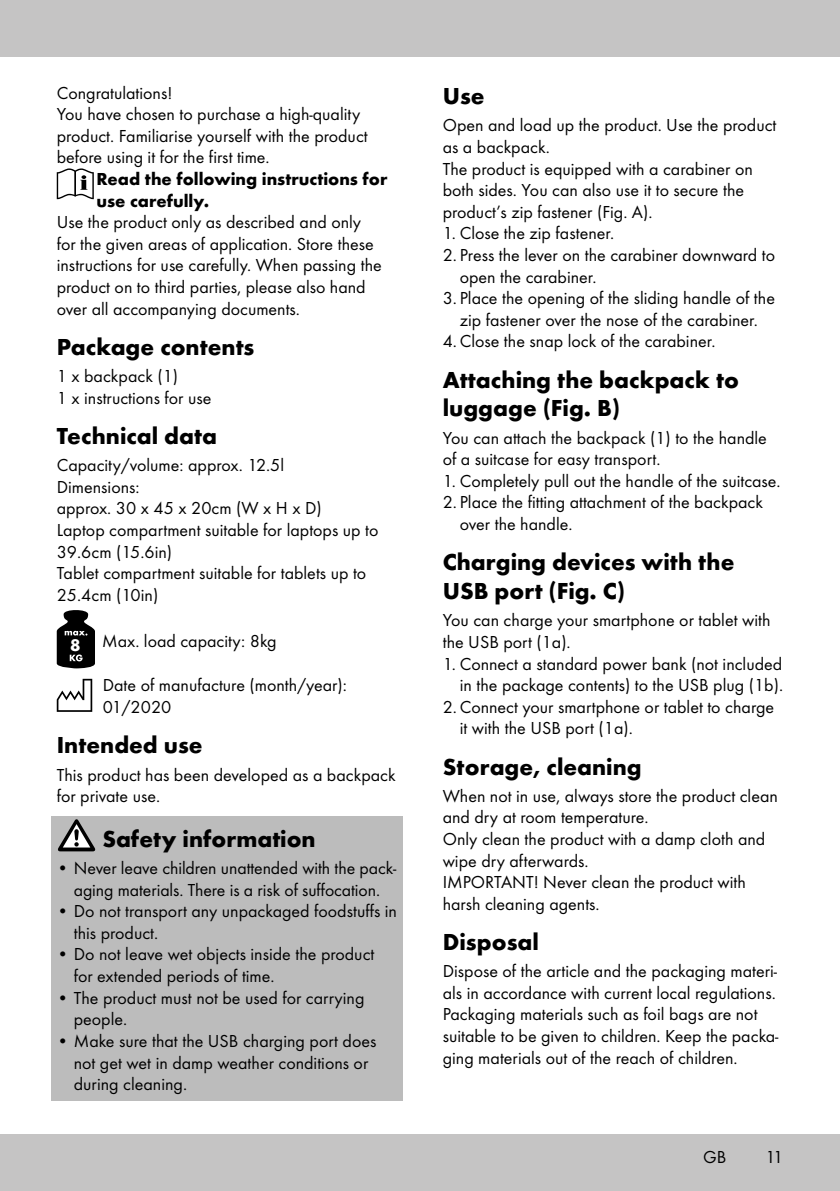
<style>
.page{position:relative;width:840px;height:1191px;background:#fff}
.page>*{position:absolute;margin:0;border:0;box-sizing:border-box;transform-origin:0 0}
.t1{font:700 24px/28.8px "Futura TOT";color:#000}
.t2{font:18px/21.6px "Futura TOT Boo";color:#000}
.t3{font:700 18px/21.6px "Futura TOT";color:#000}
</style>
<div class="page">
<div style="left:0;top:1134px;width:839px;height:57px;background:#c5c4c4"></div>
<div style="left:0;top:0;width:839px;height:57px;background:#c5c4c4"></div>
<div style="left:51px;top:816px;width:352px;height:41px;background:#bcbcbc"></div>
<div style="left:51px;top:849px;width:352px;height:56px;background:#bcbcbc"></div>
<div style="left:51px;top:892px;width:352px;height:57px;background:#bcbcbc"></div>
<div style="left:51px;top:935px;width:352px;height:57px;background:#bcbcbc"></div>
<div style="left:51px;top:978px;width:352px;height:57px;background:#bcbcbc"></div>
<div style="left:51px;top:1022px;width:352px;height:78px;background:#bcbcbc"></div>
<svg style="left:57px;top:168px;width:37px;height:31px"></svg>
<svg style="left:57px;top:610px;width:38px;height:58px"></svg>
<svg style="left:57px;top:679px;width:35px;height:33px"></svg>
<svg style="left:58px;top:819px;width:37px;height:32px"></svg>
<p class="t2" style="left:57px;top:82px;width:312px">Congratulations!<br>You have chosen to purchase a high-quality product. Familiarise yourself with the product before using it for the first time.</p>
<p class="t3" style="left:96px;top:168px;width:292px">Read the following instructions for use carefully.</p>
<p class="t2" style="left:57px;top:211px;width:326px">Use the product only as described and only for the given areas of application. Store these instructions for use carefully. When passing the product on to third parties, please also hand over all accompanying documents.</p>
<h1 class="t1" style="left:57px;top:332px;width:199px">Package contents</h1>
<p class="t2" style="left:57px;top:365px;width:156px">1 x backpack (1)<br>1 x instructions for use</p>
<h1 class="t1" style="left:57px;top:421px;width:162px">Technical data</h1>
<p class="t2" style="left:57px;top:454px;width:323px">Capacity/volume: approx. 12.5l<br>Dimensions:<br>approx. 30 x 45 x 20cm (W x H x D)<br>Laptop compartment suitable for laptops up to<br>39.6cm (15.6in)<br>Tablet compartment suitable for tablets up to<br>25.4cm (10in)</p>
<p class="t2" style="left:70px;top:630px;width:208px"><sub>8</sub> Max. load capacity: 8kg</p>
<p class="t2" style="left:103px;top:674px;width:245px">Date of manufacture (month/year):<br>01/2020</p>
<h1 class="t1" style="left:57px;top:730px;width:147px">Intended use</h1>
<p class="t2" style="left:57px;top:763px;width:340px">This product has been developed as a backpack for private use.</p>
<h1 class="t1" style="left:102px;top:824px;width:215px">Safety information</h1>
<p class="t2" style="left:57px;top:857px;width:341px;text-align:center">• Never leave children unattended with the pack&shy;aging materials. There is a risk of suffocation.</p>
<p class="t2" style="left:74px;top:900px;width:324px;text-indent:-17px">• Do not transport any unpackaged foodstuffs in this product.</p>
<p class="t2" style="left:74px;top:943px;width:302px;text-indent:-17px">• Do not leave wet objects inside the product for extended periods of time.</p>
<p class="t2" style="left:74px;top:986px;width:292px;text-indent:-17px">• The product must not be used for carrying people.</p>
<p class="t2" style="left:74px;top:1030px;width:304px;text-indent:-17px">• Make sure that the USB charging port does not get wet in damp weather conditions or during cleaning.</p>
<h1 class="t1" style="left:442px;top:81px;width:43px">Use</h1>
<p class="t2" style="left:442px;top:114px;width:335px">Open and load up the product. Use the product as a backpack.<br>The product is equipped with a carabiner on both sides. You can also use it to secure the product’s zip fastener (Fig. A).</p>
<p class="t2" style="left:442px;top:222px;width:173px">1. Close the zip fastener.</p>
<p class="t2" style="left:459px;top:244px;width:316px;text-indent:-17px">2. Press the lever on the carabiner downward to open the carabiner.</p>
<p class="t2" style="left:442px;top:287px;width:334px">3. Place the opening of the sliding handle of the</p>
<p class="t2" style="left:459px;top:309px;width:299px">zip fastener over the nose of the carabiner.</p>
<p class="t2" style="left:442px;top:330px;width:274px">4.Close the snap lock of the carabiner.</p>
<h1 class="t1" style="left:442px;top:365px;width:298px">Attaching the backpack to luggage (Fig. B)</h1>
<p class="t2" style="left:442px;top:427px;width:325px">You can attach the backpack (1) to the handle of a suitcase for easy transport.</p>
<p class="t2" style="left:442px;top:470px;width:339px">1. Completely pull out the handle of the suitcase.</p>
<p class="t2" style="left:459px;top:491px;width:305px;text-indent:-17px">2. Place the fitting attachment of the backpack over the handle.</p>
<h1 class="t1" style="left:442px;top:547px;width:293px">Charging devices with the<br>USB port (Fig. C)</h1>
<p class="t2" style="left:442px;top:609px;width:329px">You can charge your smartphone or tablet with the USB port (1a).</p>
<p class="t2" style="left:442px;top:652px;width:341px">1. Connect a standard power bank (not included</p>
<p class="t2" style="left:459px;top:674px;width:325px">in the package contents) to the USB plug (1b).</p>
<p class="t2" style="left:442px;top:696px;width:333px">2.Connect your smartphone or tablet to charge</p>
<p class="t2" style="left:459px;top:717px;width:174px">it with the USB port (1a).</p>
<h1 class="t1" style="left:442px;top:751px;width:200px">Storage, cleaning</h1>
<p class="t2" style="left:442px;top:785px;width:336px">When not in use, always store the product clean and dry at room temperature.<br>Only clean the product with a damp cloth and wipe dry afterwards.<br>IMPORTANT! Never clean the product with harsh cleaning agents.</p>
<h1 class="t1" style="left:442px;top:927px;width:98px">Disposal</h1>
<p class="t2" style="left:442px;top:960px;width:337px">Dispose of the article and the packaging materi&shy;als in accordance with current local regulations.<br>Packaging materials such as foil bags are not suitable to be given to children. Keep the packa&shy;ging materials out of the reach of children.</p>
<p class="t2" style="left:702px;top:1146px;width:25px">GB</p>
<p class="t2" style="left:764px;top:1146px;width:19px">11</p>
</div>
